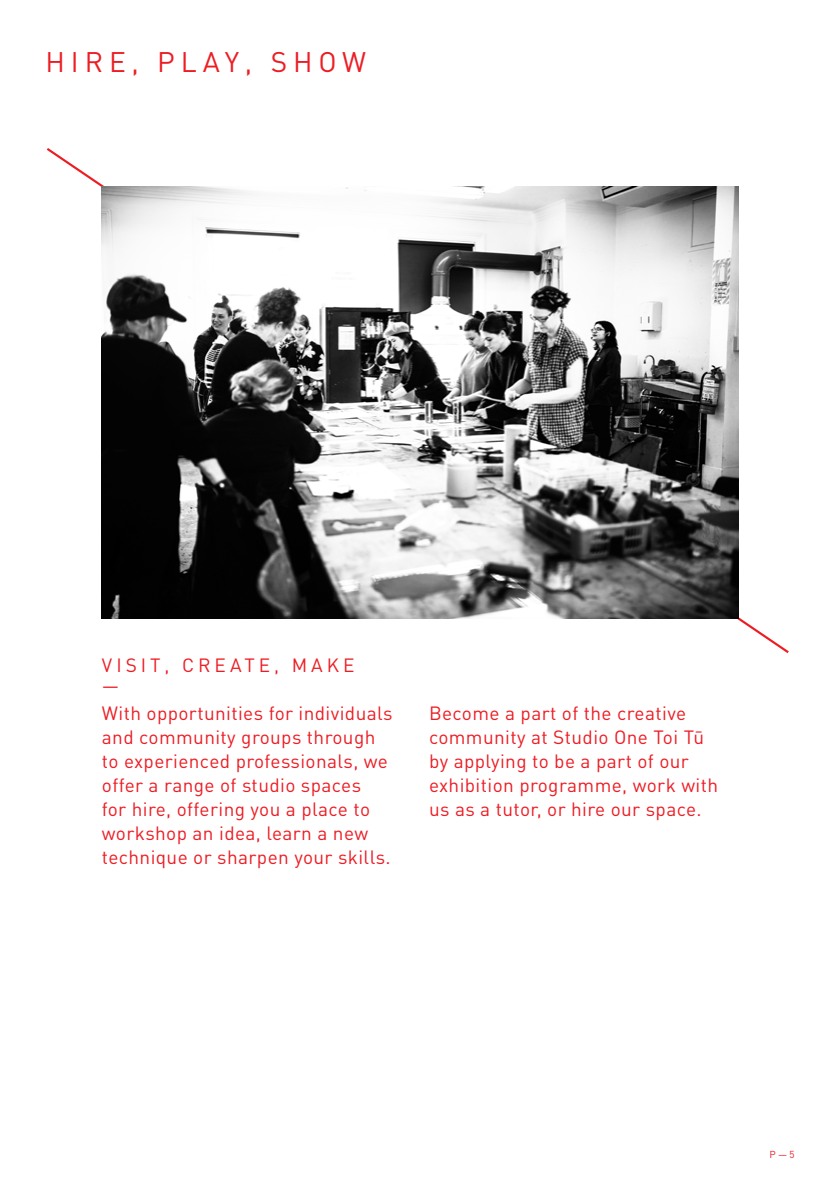
<style>
.page{position:relative;width:840px;height:1191px;background:#fff}
.page>*{position:absolute;margin:0;border:0;box-sizing:border-box;transform-origin:0 0}
.t1{font:28px "DIN Pro";letter-spacing:.21em;color:#ed1d24}
.t2{font:19px/24px "DIN Pro";letter-spacing:.02em;color:#ed1d24}
.t3{font:19px/22.2px "DIN Pro";letter-spacing:.21em;color:#ed1d24}
.t4{font:10px "DIN Pro";color:#ed1d24}
</style>
<div class="page">
<svg style="left:46px;top:148px;width:743px;height:505px"></svg>
<img style="left:101px;top:186px;width:636px;height:432px">
<h1 class="t1" style="left:45px;top:43px;width:322px">HIRE, PLAY, SHOW</h1>
<p class="t3" style="left:102px;top:653px;width:254px">VISIT, CREATE, MAKE —</p>
<p class="t2" style="left:102px;top:700px;width:292px">With opportunities for individuals and community groups through to experienced professionals, we offer a range of studio spaces<br>for hire, offering you a place to workshop an idea, learn a new technique or sharpen your skills.</p>
<p class="t2" style="left:429px;top:700px;width:290px">Become a part of the creative community at Studio One Toi Tū by applying to be a part of our exhibition programme, work with us as a tutor, or hire our space.</p>
<p class="t4" style="left:769px;top:1148px;width:27px">P — 5</p>
</div>
